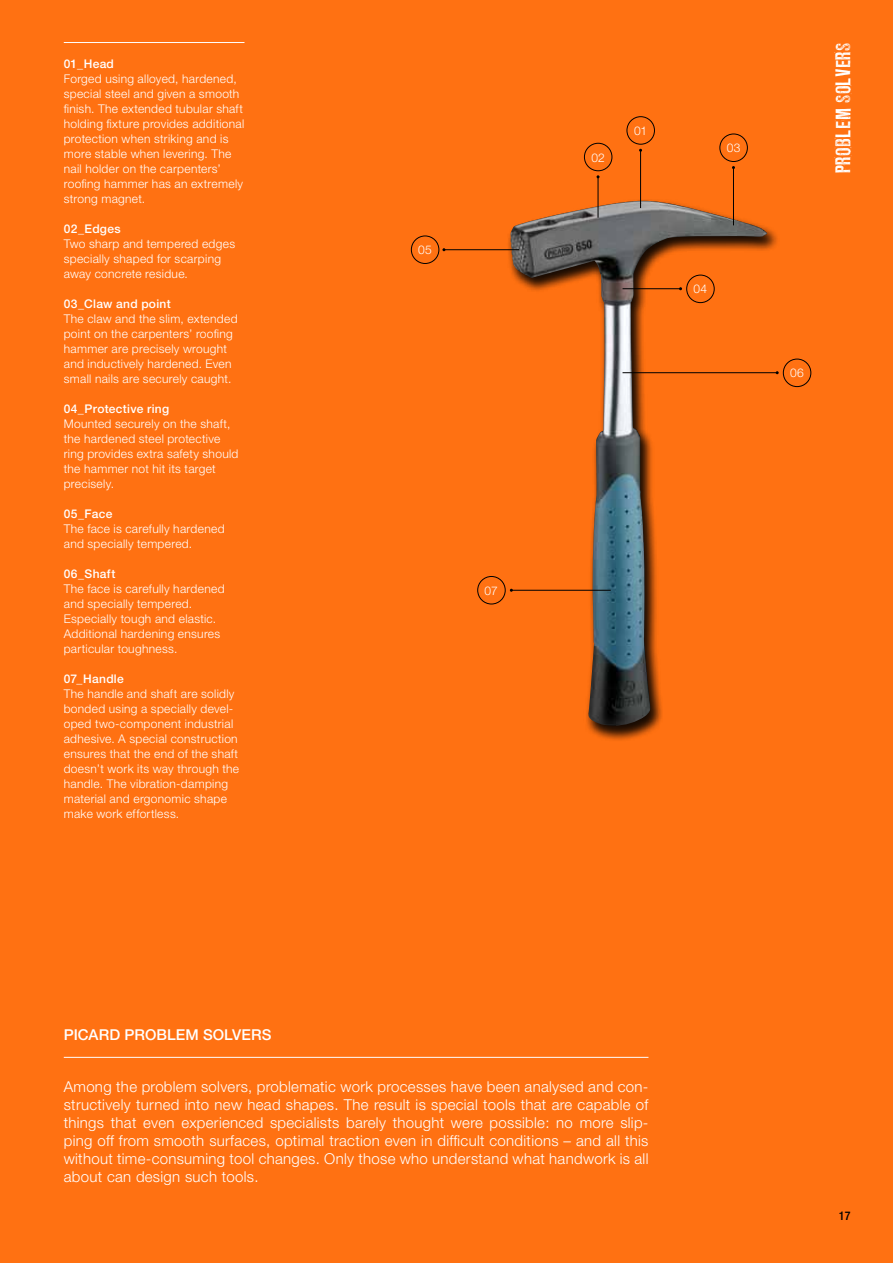
<style>
.page{position:relative;width:893px;height:1263px;background:#ff7112}
.page>*{position:absolute;margin:0;border:0;box-sizing:border-box;transform-origin:0 0}
.t1{font:18.75px "LL Rubber Grotesque OTF";color:#fff}
.t2{font:300 15px/18px "Helvetica Neue LT Pro";letter-spacing:.02em;color:#fff;text-align:justify}
.t3{font:500 15px "Helvetica Neue LT Pro";letter-spacing:.01em;color:#fff}
.t4{font:300 12px/15px "Helvetica Neue LT Pro";letter-spacing:.025em;color:#fff}
.t5{font:500 12px "Helvetica Neue LT Pro";letter-spacing:.025em;color:#fff}
.t6{font:500 condensed 12px "Helvetica Neue LT Pro";color:#000}
</style>
<div class="page">
<div style="left:507px;top:199px;width:273px;height:542px;background:#000;opacity:.7"></div>
<img style="left:510px;top:201px;width:257px;height:525px">
<div style="left:627px;top:116px;width:28px;height:29px;border:1px solid #000;border-radius:50%"></div>
<div style="left:584px;top:143px;width:28px;height:28px;border:1px solid #000;border-radius:50%"></div>
<div style="left:719px;top:134px;width:29px;height:28px;border:1px solid #000;border-radius:50%"></div>
<div style="left:411px;top:236px;width:28px;height:28px;border:1px solid #000;border-radius:50%"></div>
<div style="left:783px;top:359px;width:28px;height:28px;border:1px solid #000;border-radius:50%"></div>
<div style="left:686px;top:275px;width:29px;height:28px;border:1px solid #000;border-radius:50%"></div>
<div style="left:477px;top:576px;width:29px;height:28px;border:1px solid #000;border-radius:50%"></div>
<hr style="left:640px;top:150px;width:1px;height:58px;background:#000">
<hr style="left:598px;top:177px;width:1px;height:41px;background:#000">
<hr style="left:733px;top:168px;width:1px;height:57px;background:#000">
<hr style="left:444px;top:249px;width:75px;height:1px;background:#000">
<hr style="left:622px;top:372px;width:155px;height:1px;background:#000">
<hr style="left:622px;top:288px;width:59px;height:1px;background:#000">
<hr style="left:511px;top:590px;width:100px;height:1px;background:#000">
<hr style="left:64px;top:1057px;width:584px;height:1px;background:#fff">
<hr style="left:64px;top:42px;width:180px;height:1px;background:#fff">
<p class="t5" style="left:64px;top:56px;width:52px">01_Head</p>
<p class="t4" style="left:64px;top:71px;width:182px">Forged using alloyed, hardened, special steel and given a smooth finish. The extended tubular shaft holding fixture provides additional protection when striking and is more stable when levering. The nail holder on the carpenters’ roofing hammer has an extremely strong magnet.</p>
<p class="t5" style="left:64px;top:221px;width:58px">02_Edges</p>
<p class="t4" style="left:64px;top:236px;width:173px">Two sharp and tempered edges specially shaped for scarping away concrete residue.</p>
<p class="t5" style="left:64px;top:296px;width:108px">03_Claw and point</p>
<p class="t4" style="left:64px;top:311px;width:175px">The claw and the slim, extended point on the carpenters’ roofing hammer are precisely wrought and inductively hardened. Even small nails are securely caught.</p>
<p class="t5" style="left:64px;top:401px;width:107px">04_Protective ring</p>
<p class="t4" style="left:64px;top:416px;width:176px">Mounted securely on the shaft, the hardened steel protective ring provides extra safety should the hammer not hit its target precisely.</p>
<p class="t5" style="left:64px;top:506px;width:50px">05_Face</p>
<p class="t4" style="left:64px;top:521px;width:162px">The face is carefully hardened and specially tempered.</p>
<p class="t5" style="left:64px;top:566px;width:53px">06_Shaft</p>
<p class="t4" style="left:64px;top:581px;width:162px">The face is carefully hardened and specially tempered.<br>Especially tough and elastic.<br>Additional hardening ensures particular toughness.</p>
<p class="t5" style="left:64px;top:671px;width:62px">07_Handle</p>
<p class="t4" style="left:64px;top:686px;width:177px">The handle and shaft are solidly bonded using a specially devel&shy;oped two-component industrial adhesive. A special construction ensures that the end of the shaft doesn’t work its way through the handle. The vibration-damping material and ergonomic shape make work effortless.</p>
<p class="t4" style="left:418px;top:242px;width:15px">05</p>
<p class="t4" style="left:485px;top:582px;width:15px">07</p>
<p class="t4" style="left:591px;top:150px;width:15px">02</p>
<p class="t4" style="left:634px;top:123px;width:15px">01</p>
<p class="t4" style="left:727px;top:140px;width:15px">03</p>
<p class="t4" style="left:694px;top:281px;width:15px">04</p>
<h1 class="t1" style="left:832px;top:173px;width:132px;rotate:-90deg">Problem Solvers</h1>
<p class="t4" style="left:790px;top:365px;width:15px">06</p>
<p class="t3" style="left:64px;top:1026px;width:209px">PICARD Problem Solvers</p>
<p class="t2" style="left:64px;top:1077px;width:586px">Among the problem solvers, problematic work processes have been analysed and con&shy;structively turned into new head shapes. The result is special tools that are capable of things that even experienced specialists barely thought were possible: no more slip&shy;ping off from smooth surfaces, optimal traction even in difficult conditions – and all this without time-consuming tool changes. Only those who understand what handwork is all about can design such tools.</p>
<p class="t6" style="left:839px;top:1209px;width:13px">17</p>
</div>
